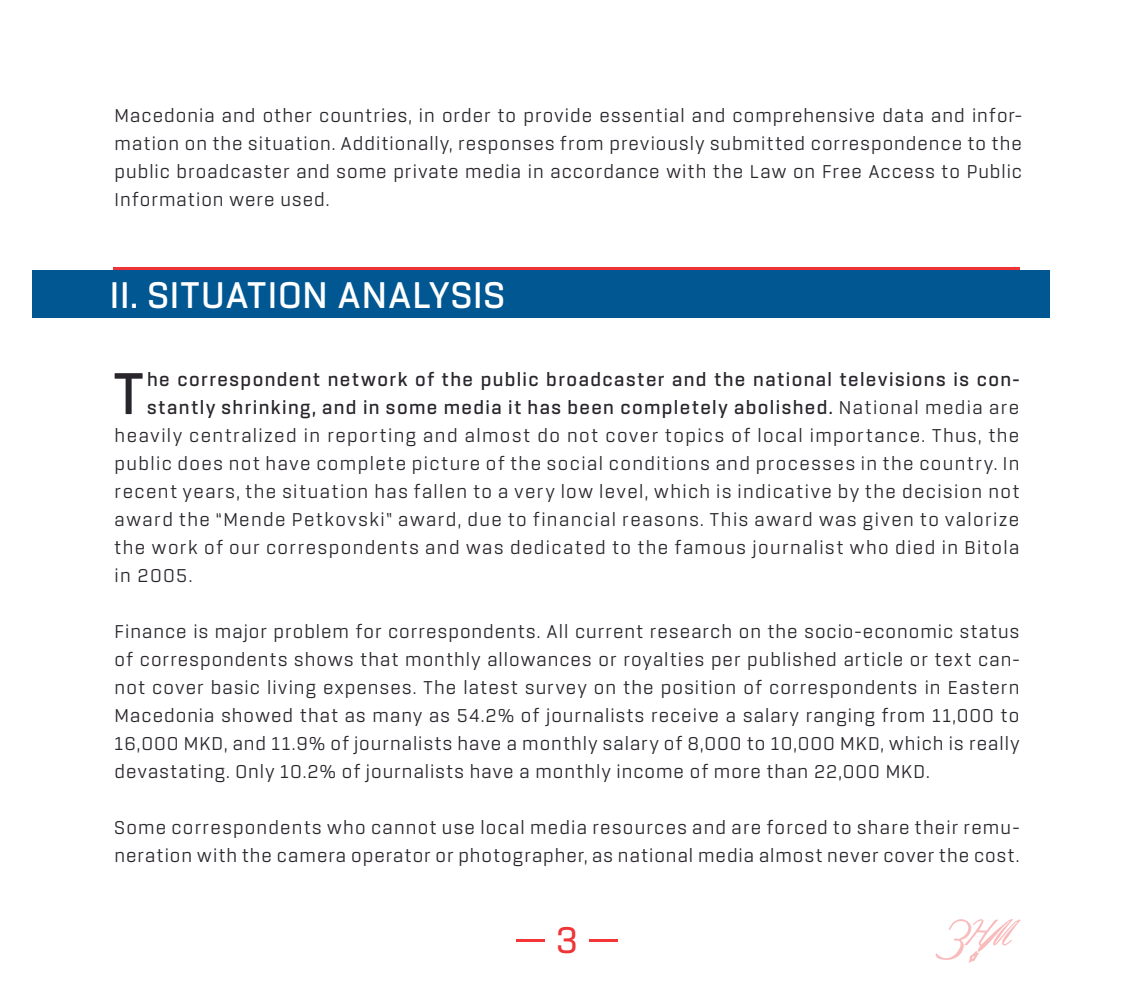
<style>
.page{position:relative;width:1134px;height:998px;background:#fff}
.page>*{position:absolute;margin:0;border:0;box-sizing:border-box;transform-origin:0 0}
.Body_Text{font:600 63.4px "Rogan";color:#29252c}
.t1{font:600 40px "Rogan";letter-spacing:.03em;color:#fff}
.t2{font:500 40px "Rogan";color:#ee3436}
.Body_Text-2{font:20px/28px "Rogan";letter-spacing:.07em;color:#29252c;text-align:justify}
.Body_Text-3{font:600 20px "Rogan";letter-spacing:.07em;color:#29252c}
.s1{font-weight:400}
</style>
<div class="page">
<hr style="left:516px;top:939px;width:28px;height:3px;background:#f33535">
<hr style="left:590px;top:939px;width:28px;height:3px;background:#f33535">
<svg style="left:935px;top:919px;width:86px;height:46px"></svg>
<div style="left:32px;top:271px;width:1018px;height:47px;background:#005792"></div>
<hr style="left:114px;top:267px;width:906px;height:3px;background:#ee3436">
<p class="Body_Text-2" style="left:115px;top:102px;width:909px">Macedonia and other countries, in order to provide essential and comprehensive data and infor&shy;mation on the situation. Additionally, responses from previously submitted correspondence to the public broadcaster and some private media in accordance with the Law on Free Access to Public Information were used.</p>
<h2 class="t1" style="left:110px;top:273px;width:396px">II. SITUATION ANALYSIS</h2>
<p class="Body_Text" style="left:114px;top:358px;width:31px">T</p>
<p class="Body_Text-3" style="left:147px;top:368px;width:874px">he correspondent network of the public broadcaster and the national televisions is con-</p>
<p class="Body_Text-3" style="left:147px;top:396px;width:874px">stantly shrinking, and in some media it has been completely abolished. <span class="s1">National media are</span></p>
<p class="Body_Text-2" style="left:115px;top:422px;width:906px">heavily centralized in reporting and almost do not cover topics of local importance. Thus, the</p>
<p class="Body_Text-2" style="left:115px;top:450px;width:906px">public does not have complete picture of the social conditions and processes in the country. In</p>
<p class="Body_Text-2" style="left:115px;top:478px;width:906px">recent years, the situation has fallen to a very low level, which is indicative by the decision not</p>
<p class="Body_Text-2" style="left:115px;top:506px;width:906px">award the “Mende Petkovski” award, due to financial reasons. This award was given to valorize</p>
<p class="Body_Text-2" style="left:115px;top:534px;width:906px">the work of our correspondents and was dedicated to the famous journalist who died in Bitola</p>
<p class="Body_Text-2" style="left:115px;top:562px;width:79px">in 2005.</p>
<p class="Body_Text-2" style="left:115px;top:618px;width:906px">Finance is major problem for correspondents. All current research on the socio-economic status of correspondents shows that monthly allowances or royalties per published article or text can&shy;not cover basic living expenses. The latest survey on the position of correspondents in Eastern Macedonia showed that as many as 54.2% of journalists receive a salary ranging from 11,000 to 16,000 MKD, and 11.9% of journalists have a monthly salary of 8,000 to 10,000 MKD, which is really devastating. Only 10.2% of journalists have a monthly income of more than 22,000 MKD.</p>
<p class="Body_Text-2" style="left:115px;top:814px;width:906px">Some correspondents who cannot use local media resources and are forced to share their remu&shy;neration with the camera operator or photographer, as national media almost never cover the cost.</p>
<p class="t2" style="left:556px;top:917px;width:24px">3</p>
</div>
